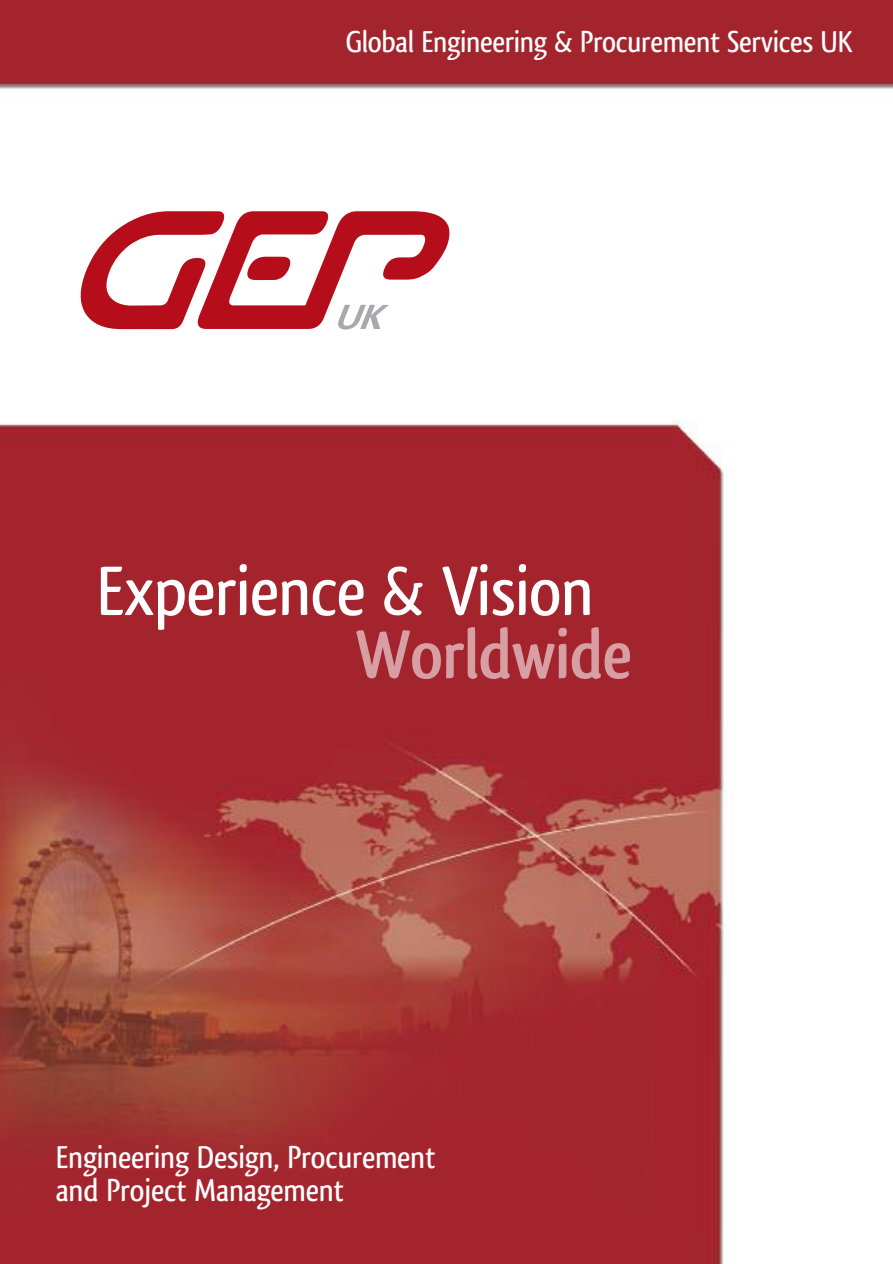
<style>
.page{position:relative;width:893px;height:1264px;background:#fff}
.page>*{position:absolute;margin:0;border:0;box-sizing:border-box;transform-origin:0 0}
.t1{font:500 72.75px "Qlassik";letter-spacing:-.01em;color:#fff}
.t2{font:500 33px/33px "Qlassik";letter-spacing:-.005em;color:#fff}
.t3{font:500 31.5px "Qlassik";letter-spacing:-.01em;color:#fff}
</style>
<div class="page">
<img style="left:1px;top:0;width:892px;height:1263px">
<img style="left:356px;top:627px;width:199px;height:52px">
<svg style="left:81px;top:211px;width:368px;height:118px"></svg>
<p class="t3" style="left:346px;top:23px;width:508px">Global Engineering &amp; Procurement Services UK</p>
<h1 class="t1" style="left:96px;top:548px;width:498px">Experience &amp; Vision</h1>
<p class="t2" style="left:56px;top:1140px;width:381px">Engineering Design, Procurement and Project Management</p>
</div>
